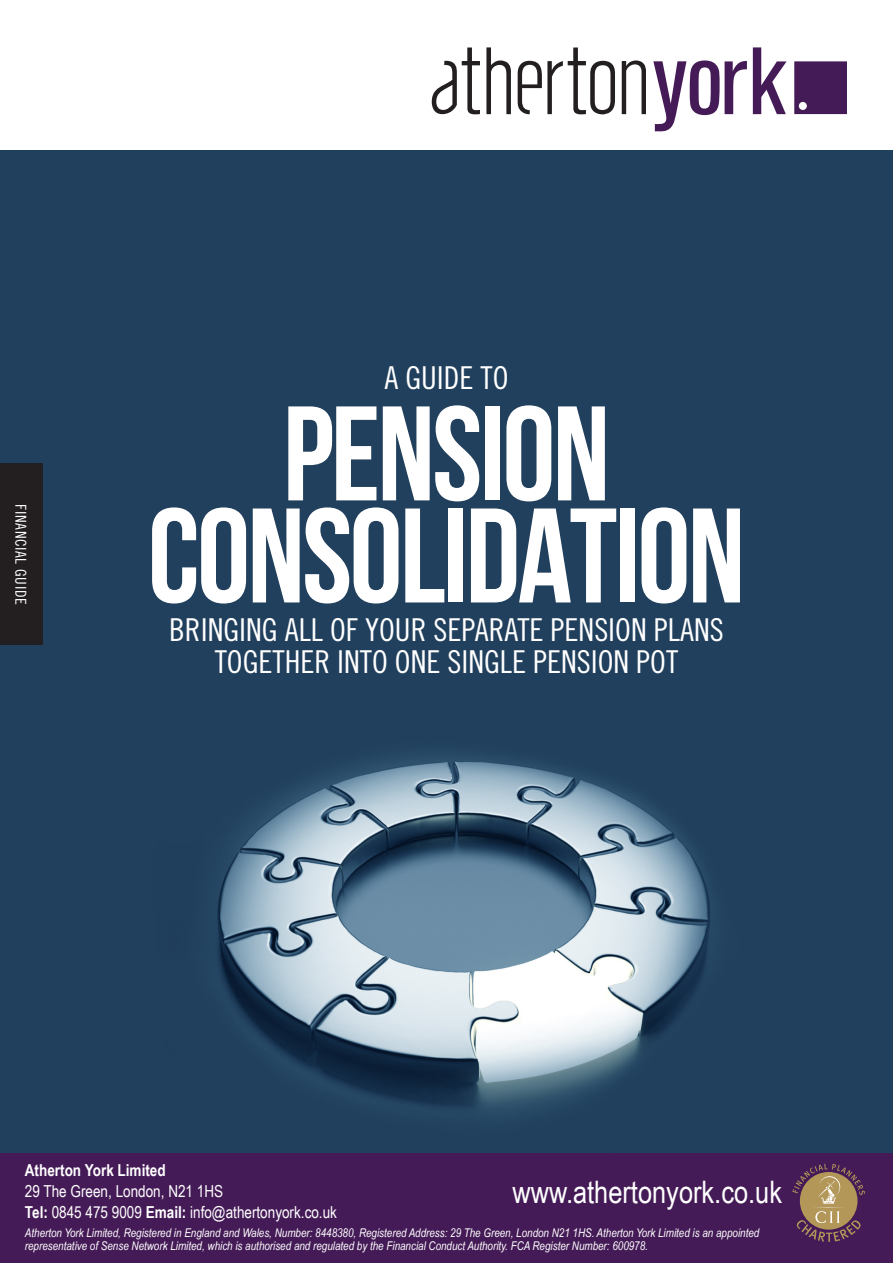
<style>
.page{position:relative;width:893px;height:1263px;background:#fff}
.page>*{position:absolute;margin:0;border:0;box-sizing:border-box;transform-origin:0 0}
.t1{font:134.1px/102px "Bebas Neue";letter-spacing:-.02em;color:#fff;text-align:center}
.t2{font:31.5px/31.5px "Trade Gothic Cond Eighteen";color:#fff;text-align:center}
.t3{font:31.05px "Arial Narrow";color:#fff}
.t4{font:16.5px/21px "Arial Narrow";color:#fff}
.t5{font:700 16.5px "Arial Narrow";color:#fff}
.t6{font:15px "Trade Gothic Cond Eighteen";letter-spacing:.04em;color:#fff}
.t7{font:italic 12px/13.5px "Arial Narrow";color:#fff}
.s1{font-weight:700}
</style>
<div class="page">
<div style="left:0;top:151px;width:892px;height:1112px;background:#21405d"></div>
<img style="left:77px;top:756px;width:761px;height:398px">
<div style="left:0;top:463px;width:43px;height:182px;background:#231f20"></div>
<svg style="left:486px;top:47px;width:25px;height:67px"></svg>
<svg style="left:622px;top:60px;width:24px;height:54px"></svg>
<svg style="left:653px;top:60px;width:94px;height:71px"></svg>
<svg style="left:753px;top:47px;width:34px;height:67px"></svg>
<svg style="left:518px;top:48px;width:97px;height:66px"></svg>
<svg style="left:432px;top:48px;width:48px;height:66px"></svg>
<div style="left:794px;top:61px;width:53px;height:53px;background:#451b57"></div>
<div style="left:0;top:1154px;width:892px;height:109px;background:#451b57"></div>
<svg style="left:792px;top:1164px;width:73px;height:78px"></svg>
<p class="t6" style="left:30px;top:504px;width:102px;rotate:90deg">FINANCIAL GUIDE</p>
<h2 class="t2" style="left:384px;top:362px;width:126px">A GUIDE TO</h2>
<h1 class="t1" style="left:148px;top:403px;width:599px">PENSION<br>CONSOLIDATION</h1>
<h2 class="t2" style="left:169px;top:614px;width:556px">BRINGING ALL OF YOUR SEPARATE PENSION PLANS<br>TOGETHER INTO ONE SINGLE PENSION POT</h2>
<h3 class="t5" style="left:25px;top:1160px;width:142px">Atherton York Limited</h3>
<h3 class="t4" style="left:25px;top:1180px;width:314px">29 The Green, London, N21 1HS<br><span class="s1">Tel:</span> 0845 475 9009 <span class="s1">Email:</span> info@athertonyork.co.uk</h3>
<p class="t7" style="left:25px;top:1226px;width:736px">Atherton York Limited, Registered in England and Wales, Number: 8448380, Registered Address: 29 The Green, London N21 1HS. Atherton York Limited is an appointed representative of Sense Network Limited, which is authorised and regulated by the Financial Conduct Authority. FCA Register Number: 600978.</p>
<h3 class="t3" style="left:512px;top:1174px;width:271px">www.athertonyork.co.uk</h3>
</div>
